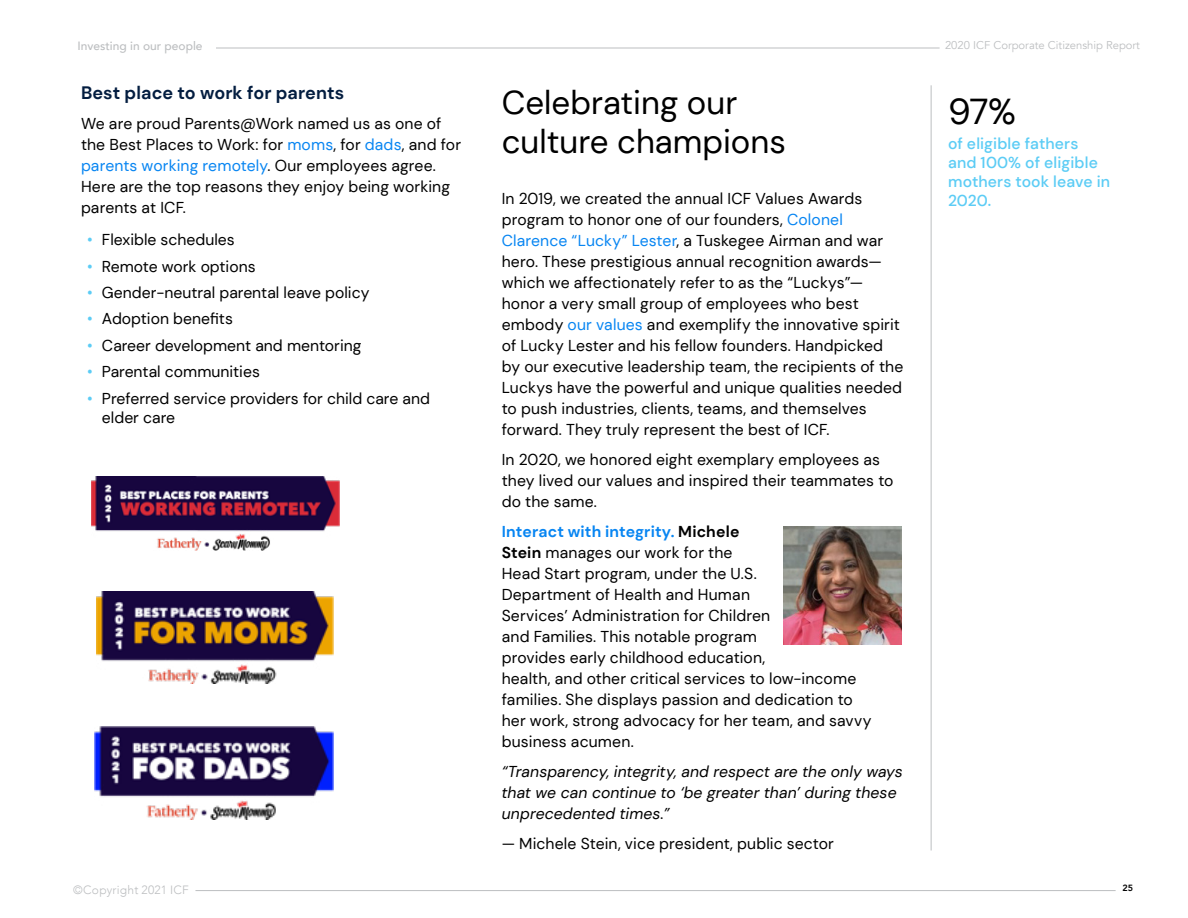
<style>
.page{position:relative;width:1188px;height:918px;background:#fff}
.page>*{position:absolute;margin:0;border:0;box-sizing:border-box;transform-origin:0 0}
.t1{font:36px "DM Sans";color:#000}
.t2{font:33px/39.6px "DM Sans";color:#000}
.t3{font:700 18px "DM Sans";letter-spacing:.005em;color:#031d40}
.t4{font:15.75px/21px "DM Sans";letter-spacing:.005em;color:#000}
.t5{font:italic 15.75px/21px "DM Sans";letter-spacing:.005em;color:#000}
.t6{font:500 15.75px/18.9px "DM Sans";letter-spacing:.01em;color:#5cccf5}
.t7{font:500 12px "Avenir";color:#bcbec0}
.t8{font:300 12px "Avenir";letter-spacing:.02em;color:#bcbec0}
.t9{font:11.25px "Avenir";color:#bcbec0}
.t10{font:800 9px "Avenir";color:#000}
.s1{color:#0785f2}
.s2{color:#5cccf5}
.s3{font-weight:700;color:#0785f2}
.s4{font-weight:700}
</style>
<div class="page">
<hr style="left:216px;top:48px;width:724px;height:1px;background:#bcbec0">
<hr style="left:195px;top:890px;width:921px;height:1px;background:#bcbec0">
<img style="left:92px;top:477px;width:247px;height:74px">
<img style="left:97px;top:591px;width:236px;height:92px">
<img style="left:94px;top:727px;width:240px;height:92px">
<img style="left:783px;top:526px;width:118px;height:119px">
<hr style="left:931px;top:85px;width:1px;height:765px;background:#bcbec0">
<p class="t7" style="left:78px;top:35px;width:127px">Investing in our people</p>
<p class="t9" style="left:945px;top:38px;width:197px">2020 ICF Corporate Citizenship Report</p>
<p class="t3" style="left:81px;top:81px;width:265px">Best place to work for parents</p>
<p class="t4" style="left:81px;top:113px;width:382px">We are proud Parents@Work named us as one of the Best Places to Work: for <span class="s1">moms</span>, for <span class="s1">dads</span>, and for <span class="s1">parents working remotely</span>. Our employees agree.<br>Here are the top reasons they enjoy being working parents at ICF.</p>
<p class="t4" style="left:87px;top:229px;width:149px"><span class="s2">•</span> Flexible schedules</p>
<p class="t4" style="left:87px;top:256px;width:170px"><span class="s2">•</span> Remote work options</p>
<p class="t4" style="left:87px;top:282px;width:284px"><span class="s2">•</span> Gender-neutral parental leave policy</p>
<p class="t4" style="left:87px;top:308px;width:147px"><span class="s2">•</span> Adoption benefits</p>
<p class="t4" style="left:87px;top:335px;width:276px"><span class="s2">•</span> Career development and mentoring</p>
<p class="t4" style="left:87px;top:361px;width:174px"><span class="s2">•</span> Parental communities</p>
<p class="t4" style="left:102px;top:389px;width:329px;line-height:18.9px;text-indent:-15px"><span class="s2">•</span> Preferred service providers for child care and elder care</p>
<h2 class="t2" style="left:502px;top:82px;width:286px">Celebrating our culture champions</h2>
<p class="t4" style="left:502px;top:188px;width:403px">In 2019, we created the annual ICF Values Awards program to honor one of our founders, <span class="s1">Colonel Clarence “Lucky” Lester</span>, a Tuskegee Airman and war hero. These prestigious annual recognition awards— which we affectionately refer to as the “Luckys”— honor a very small group of employees who best embody <span class="s1">our values</span> and exemplify the innovative spirit of Lucky Lester and his fellow founders. Handpicked by our executive leadership team, the recipients of the Luckys have the powerful and unique qualities needed to push industries, clients, teams, and themselves forward. They truly represent the best of ICF.</p>
<p class="t4" style="left:502px;top:449px;width:393px">In 2020, we honored eight exemplary employees as they lived our values and inspired their teammates to do the same.</p>
<p class="t4" style="left:502px;top:521px;width:371px"><span class="s3">Interact with integrity.</span> <span class="s4">Michele<br>Stein</span> manages our work for the<br>Head Start program, under the U.S.<br>Department of Health and Human<br>Services’ Administration for Children<br>and Families. This notable program<br>provides early childhood education,<br>health, and other critical services to low-income families. She displays passion and dedication to her work, strong advocacy for her team, and savvy business acumen.</p>
<p class="t5" style="left:502px;top:761px;width:403px">“Transparency, integrity, and respect are the only ways that we can continue to ‘be greater than’ during these unprecedented times.”</p>
<p class="t4" style="left:502px;top:833px;width:334px">— Michele Stein, vice president, public sector</p>
<h1 class="t1" style="left:948px;top:90px;width:69px">97%</h1>
<p class="t6" style="left:948px;top:134px;width:164px">of eligible fathers and 100% of eligible mothers took leave in<br>2020.</p>
<p class="t8" style="left:73px;top:883px;width:117px">©Copyright 2021 ICF</p>
<p class="t10" style="left:1122px;top:881px;width:12px">25</p>
</div>
